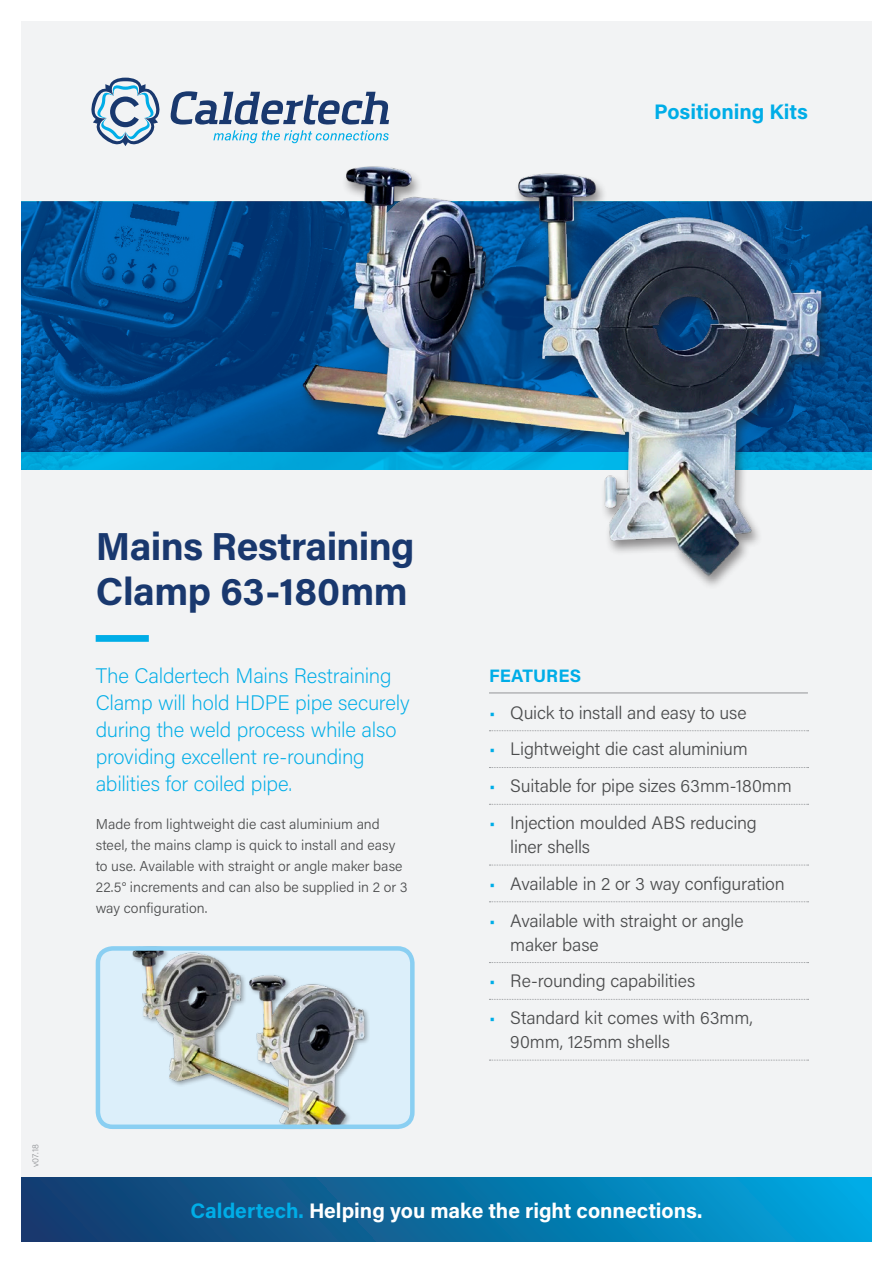
<style>
.page{position:relative;width:893px;height:1263px;background:#fff}
.page>*{position:absolute;margin:0;border:0;box-sizing:border-box;transform-origin:0 0}
.TITLES_26_30_12mm{font:700 39px/45px "Acumin Pro";letter-spacing:-.015em;color:#19386e}
.INTRO_COPY_14_18_4{font:200 21px/27px "Acumin Pro";letter-spacing:-.01em;color:#00ade7}
.t1{font:700 21px "Acumin Pro";color:#fff}
.CATEGORY_14_Auto{font:700 21px "Acumin Pro";letter-spacing:-.005em;color:#00ade7}
.BULLETS_12_16_3mm{font:300 18px/24px "Acumin Pro";letter-spacing:-.01em;color:#4b4c4d}
.SUB_TITLES_12_Auto{font:700 18px "Acumin Pro";letter-spacing:.005em;color:#00ade7}
.BODY_9_5_14_3mm{font:300 14.25px/21px "Acumin Pro";color:#4b4c4d}
.t2{font:300 9px "Acumin Pro";color:#939598}
.s1{color:#00ade7}
</style>
<div class="page">
<div style="left:21px;top:21px;width:851px;height:1157px;background:#f2f3f4"></div>
<div style="left:21px;top:1178px;width:851px;height:64px;background:linear-gradient(to right,#153668,#00a6de)"></div>
<svg style="left:169px;top:91px;width:220px;height:52px"></svg>
<svg style="left:91px;top:78px;width:69px;height:68px"></svg>
<img style="left:21px;top:202px;width:851px;height:251px">
<div style="left:21px;top:453px;width:851px;height:17px;background:#00acdf"></div>
<div style="left:96px;top:635px;width:53px;height:7px;background:#00ade7"></div>
<hr style="left:489px;top:692px;width:319px;height:1px;background:#939598">
<svg style="left:489px;top:730px;width:319px;height:1px"></svg>
<svg style="left:489px;top:767px;width:319px;height:1px"></svg>
<svg style="left:489px;top:804px;width:319px;height:1px"></svg>
<svg style="left:489px;top:865px;width:319px;height:1px"></svg>
<svg style="left:489px;top:901px;width:319px;height:1px"></svg>
<svg style="left:489px;top:962px;width:319px;height:1px"></svg>
<svg style="left:489px;top:999px;width:319px;height:1px"></svg>
<svg style="left:489px;top:1060px;width:319px;height:1px"></svg>
<img style="left:281px;top:155px;width:580px;height:442px">
<div style="left:98px;top:948px;width:314px;height:179px;background:#dceffa;border-radius:15px"></div>
<img style="left:132px;top:951px;width:237px;height:173px">
<div style="left:96px;top:946px;width:319px;height:183px;border:4px solid #8acff2;border-radius:15px"></div>
<p class="CATEGORY_14_Auto" style="left:654px;top:97px;width:155px">Positioning Kits</p>
<p class="t2" style="left:29px;top:1167px;width:25px;rotate:-90deg">v07.18</p>
<p class="TITLES_26_30_12mm" style="left:96px;top:522px;width:320px">Mains Restraining<br>Clamp 63-180mm</p>
<p class="INTRO_COPY_14_18_4" style="left:96px;top:662px;width:316px">The Caldertech Mains Restraining<br>Clamp will hold HDPE pipe securely during the weld process while also providing excellent re-rounding abilities for coiled pipe.</p>
<p class="BODY_9_5_14_3mm" style="left:96px;top:813px;width:314px">Made from lightweight die cast aluminium and steel, the mains clamp is quick to install and easy to use. Available with straight or angle maker base 22.5° increments and can also be supplied in 2 or 3 way configuration.</p>
<p class="SUB_TITLES_12_Auto" style="left:489px;top:663px;width:94px">FEATURES</p>
<p class="BULLETS_12_16_3mm" style="left:489px;top:700px;width:259px"><span class="s1">•</span> Quick to install and easy to use</p>
<p class="BULLETS_12_16_3mm" style="left:489px;top:736px;width:260px"><span class="s1">•</span> Lightweight die cast aluminium</p>
<p class="BULLETS_12_16_3mm" style="left:489px;top:773px;width:304px"><span class="s1">•</span> Suitable for pipe sizes 63mm-180mm</p>
<p class="BULLETS_12_16_3mm" style="left:510px;top:810px;width:248px;text-indent:-21px"><span class="s1">•</span> Injection moulded ABS reducing liner shells</p>
<p class="BULLETS_12_16_3mm" style="left:489px;top:871px;width:297px"><span class="s1">•</span> Available in 2 or 3 way configuration</p>
<p class="BULLETS_12_16_3mm" style="left:510px;top:907px;width:235px;text-indent:-21px"><span class="s1">•</span> Available with straight or angle maker base</p>
<p class="BULLETS_12_16_3mm" style="left:489px;top:968px;width:208px"><span class="s1">•</span> Re-rounding capabilities</p>
<p class="BULLETS_12_16_3mm" style="left:510px;top:1005px;width:244px;text-indent:-21px"><span class="s1">•</span> Standard kit comes with 63mm,<br>90mm, 125mm shells</p>
<p class="t1" style="left:190px;top:1195px;width:513px"><span class="s1">Caldertech.</span> Helping you make the right connections.</p>
</div>
